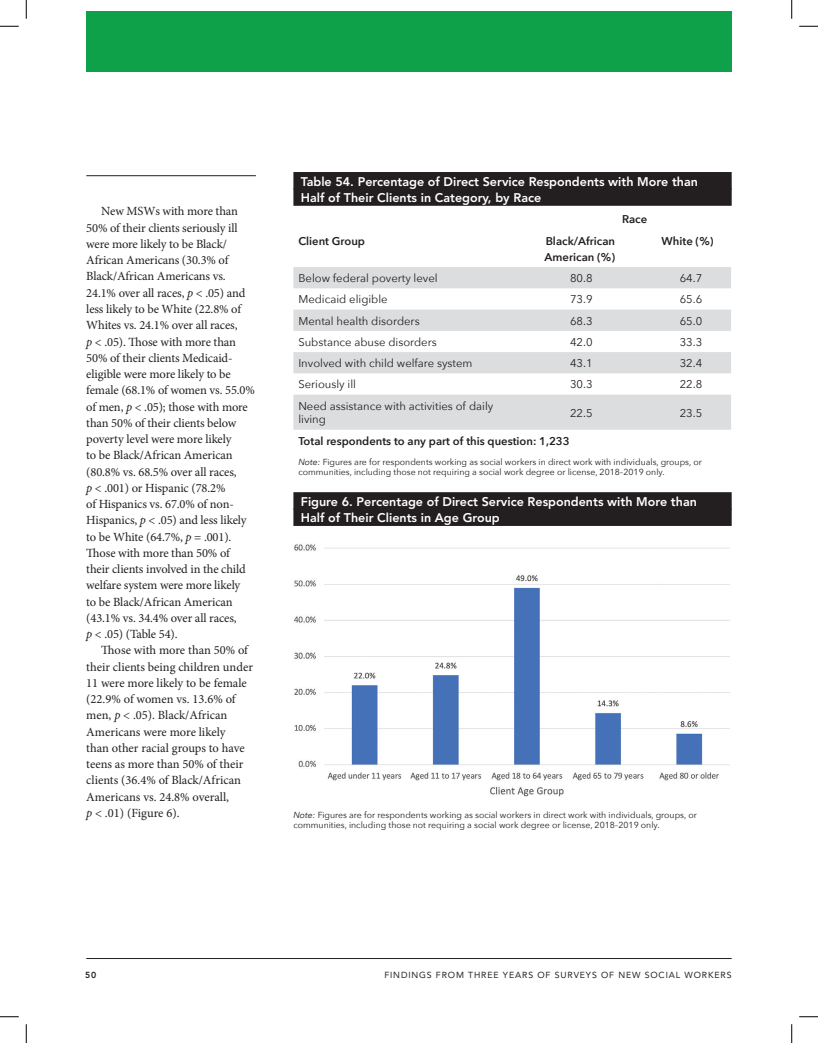
<style>
.page{position:relative;width:818px;height:1043px;background:#fff}
.page>*{position:absolute;margin:0;border:0;box-sizing:border-box;transform-origin:0 0}
.t1{font:12.5px/16.2px "Minion Pro";letter-spacing:-.01em;color:#231f20}
.t2{font:800 12.5px/16.2px "Avenir LT Std";color:#fff}
.t3{font:11.25px/13.8px "Avenir Next";color:#231f20}
.t4{font:600 11.25px/16.2px "Avenir Next";color:#231f20}
.t5{font:8.75px/10px "Avenir Next";color:#231f20}
.t6{font:8.75px "Avenir LT Std";letter-spacing:.1em;color:#231f20}
.t7{font:800 8.75px "Avenir LT Std";color:#231f20}
.s1{font-style:italic}
</style>
<div class="page">
<hr style="left:86px;top:958px;width:645px;height:1px;background:#231f20">
<div style="left:86px;top:11px;width:645px;height:60px;background:#0fa14a"></div>
<hr style="left:86px;top:175px;width:170px;height:1px;background:#231f20">
<div style="left:293px;top:172px;width:438px;height:17px;background:#231f20"></div>
<div style="left:293px;top:188px;width:438px;height:18px;background:#231f20"></div>
<div style="left:293px;top:492px;width:438px;height:17px;background:#231f20"></div>
<div style="left:293px;top:508px;width:438px;height:18px;background:#231f20"></div>
<svg style="left:293px;top:267px;width:438px;height:162px;fill:#dcdddf"></svg>
<img style="left:294px;top:544px;width:436px;height:253px">
<svg style="left:0;top:25px;width:19px;height:2px"></svg>
<svg style="left:799px;top:25px;width:19px;height:2px"></svg>
<svg style="left:0;top:1016px;width:19px;height:1px"></svg>
<svg style="left:799px;top:1016px;width:19px;height:1px"></svg>
<svg style="left:25px;top:0;width:2px;height:19px"></svg>
<svg style="left:25px;top:1024px;width:2px;height:18px"></svg>
<svg style="left:791px;top:0;width:1px;height:19px"></svg>
<svg style="left:791px;top:1024px;width:1px;height:18px"></svg>
<p class="t1" style="left:86px;top:203px;width:170px;text-indent:15px">New MSWs with more than<br>50% of their clients seriously ill were more likely to be Black/<br>African Americans (30.3% of<br>Black/African Americans vs.<br>24.1% over all races, <span class="s1">p</span> &lt; .05) and less likely to be White (22.8% of<br>Whites vs. 24.1% over all races,<br><span class="s1">p</span> &lt; .05). Those with more than<br>50% of their clients Medicaid&shy;eligible were more likely to be female (68.1% of women vs. 55.0% of men, <span class="s1">p</span> &lt; .05); those with more than 50% of their clients below poverty level were more likely<br>to be Black/African American (80.8% vs. 68.5% over all races,<br><span class="s1">p</span> &lt; .001) or Hispanic (78.2%<br>of Hispanics vs. 67.0% of non-<br>Hispanics, <span class="s1">p</span> &lt; .05) and less likely to be White (64.7%, <span class="s1">p</span> = .001).<br>Those with more than 50% of their clients involved in the child welfare system were more likely<br>to be Black/African American (43.1% vs. 34.4% over all races,<br><span class="s1">p</span> &lt; .05) (Table 54).</p>
<p class="t1" style="left:86px;top:642px;width:168px;text-indent:15px">Those with more than 50% of their clients being children under<br>11 were more likely to be female (22.9% of women vs. 13.6% of men, <span class="s1">p</span> &lt; .05). Black/African<br>Americans were more likely<br>than other racial groups to have teens as more than 50% of their clients (36.4% of Black/African<br>Americans vs. 24.8% overall,<br><span class="s1">p</span> &lt; .01) (Figure 6).</p>
<p class="t2" style="left:301px;top:173px;width:398px">Table 54. Percentage of Direct Service Respondents with More than<br>Half of Their Clients in Category, by Race</p>
<p class="t4" style="left:622px;top:211px;width:27px">Race</p>
<p class="t4" style="left:298px;top:232px;width:68px">Client Group</p>
<p class="t4" style="left:544px;top:232px;width:72px">Black/African<br>American (%)</p>
<p class="t4" style="left:661px;top:232px;width:53px">White (%)</p>
<p class="t3" style="left:298px;top:271px;width:141px">Below federal poverty level</p>
<p class="t3" style="left:570px;top:271px;width:24px">80.8</p>
<p class="t3" style="left:679px;top:271px;width:24px">64.7</p>
<p class="t3" style="left:298px;top:292px;width:91px">Medicaid eligible</p>
<p class="t3" style="left:570px;top:292px;width:24px">73.9</p>
<p class="t3" style="left:679px;top:292px;width:24px">65.6</p>
<p class="t3" style="left:298px;top:313px;width:123px">Mental health disorders</p>
<p class="t3" style="left:570px;top:313px;width:24px">68.3</p>
<p class="t3" style="left:679px;top:313px;width:24px">65.0</p>
<p class="t3" style="left:298px;top:334px;width:140px">Substance abuse disorders</p>
<p class="t3" style="left:570px;top:334px;width:24px">42.0</p>
<p class="t3" style="left:679px;top:334px;width:24px">33.3</p>
<p class="t3" style="left:298px;top:356px;width:176px">Involved with child welfare system</p>
<p class="t3" style="left:570px;top:356px;width:24px">43.1</p>
<p class="t3" style="left:679px;top:356px;width:24px">32.4</p>
<p class="t3" style="left:298px;top:377px;width:59px">Seriously ill</p>
<p class="t3" style="left:570px;top:377px;width:24px">30.3</p>
<p class="t3" style="left:679px;top:377px;width:24px">22.8</p>
<p class="t3" style="left:298px;top:398px;width:196px">Need assistance with activities of daily living</p>
<p class="t3" style="left:570px;top:405px;width:24px">22.5</p>
<p class="t3" style="left:679px;top:405px;width:24px">23.5</p>
<p class="t4" style="left:298px;top:432px;width:273px">Total respondents to any part of this question: 1,233</p>
<p class="t5" style="left:298px;top:456px;width:405px"><span class="s1">Note:</span> Figures are for respondents working as social workers in direct work with individuals, groups, or communities, including those not requiring a social work degree or license, 2018–2019 only.</p>
<p class="t2" style="left:301px;top:493px;width:397px">Figure 6. Percentage of Direct Service Respondents with More than<br>Half of Their Clients in Age Group</p>
<p class="t5" style="left:293px;top:810px;width:405px"><span class="s1">Note:</span> Figures are for respondents working as social workers in direct work with individuals, groups, or communities, including those not requiring a social work degree or license, 2018–2019 only.</p>
<p class="t7" style="left:85px;top:970px;width:13px">50</p>
<p class="t6" style="left:384px;top:970px;width:349px">FINDINGS FROM THREE YEARS OF SURVEYS OF NEW SOCIAL WORKERS</p>
</div>
